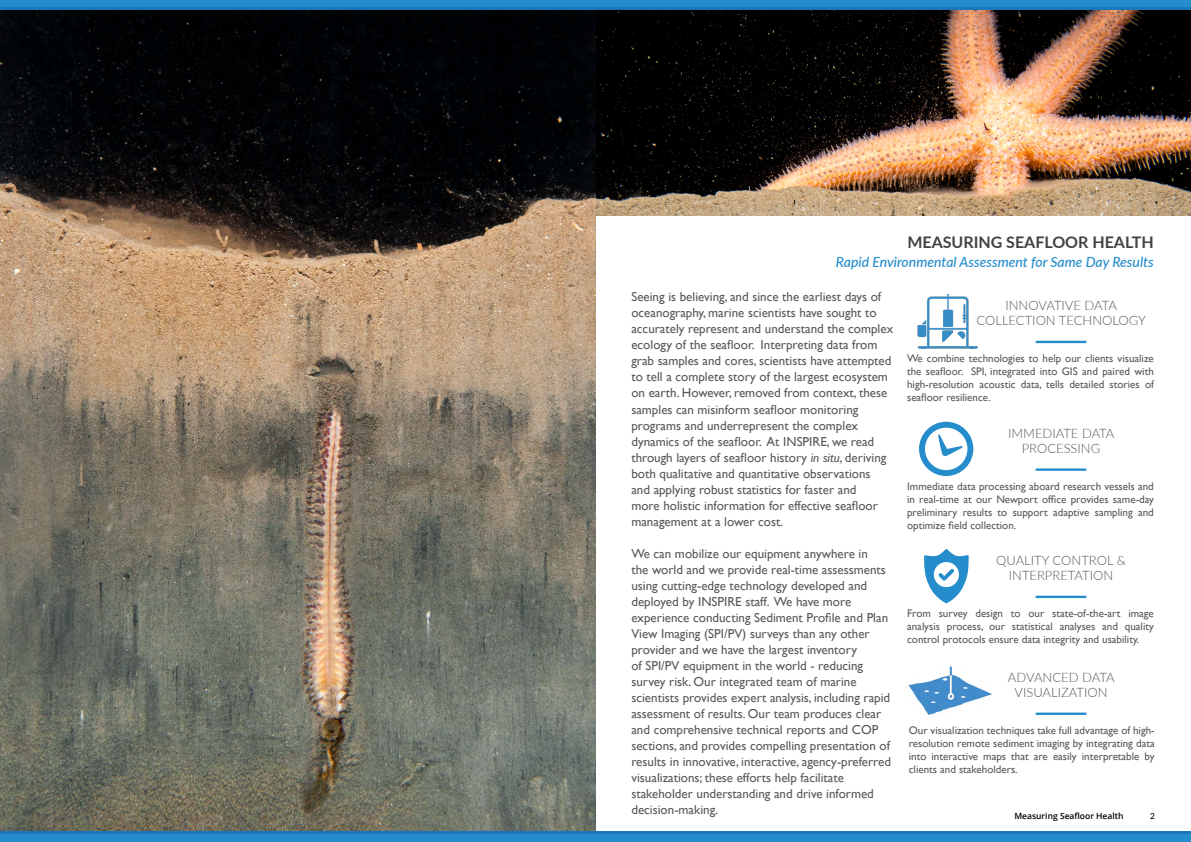
<style>
.page{position:relative;width:1191px;height:842px;background:#fff}
.page>*{position:absolute;margin:0;border:0;box-sizing:border-box;transform-origin:0 0}
.Page_Header_-_Black{font:700 16px "Lato";color:#424243}
.Blue_Text_-_Align_Le{font:italic 500 14px "Lato";color:#268dcc}
.Page_Body_Text_-_Whi{font:13px/16px "Gill Sans";color:#58595b}
.Page_Section_Title{font:300 13px/15.6px "Lato";color:#58595b;text-align:center}
.Page_Body_Text_-_Bla{font:11px/13px "Gill Sans";color:#58595b;text-align:justify}
.t1{font:600 8.5px "Open Sans";color:#000}
.t2{font:500 8.5px "Lato";color:#000}
.s1{font-style:italic}
</style>
<div class="page">
<img style="left:595px;top:10px;width:596px;height:206px">
<img style="left:0;top:10px;width:595px;height:822px">
<hr style="left:1035px;top:468px;width:51px;height:3px;background:#268dcc">
<hr style="left:1035px;top:712px;width:51px;height:3px;background:#268dcc">
<hr style="left:1035px;top:341px;width:51px;height:2px;background:#268dcc">
<hr style="left:1035px;top:596px;width:51px;height:2px;background:#268dcc">
<div style="left:0;top:832px;width:1191px;height:10px;background:#2082c3"></div>
<div style="left:0;top:835px;width:1191px;height:7px;background:#268dcc"></div>
<svg style="left:0;top:6px;width:1191px;height:4px;background:#1d7cbf"></svg>
<div style="left:0;top:0;width:1191px;height:6px;background:#268dcc"></div>
<img style="left:917px;top:294px;width:60px;height:54px">
<svg style="left:919px;top:422px;width:54px;height:54px"></svg>
<svg style="left:924px;top:549px;width:45px;height:54px"></svg>
<img style="left:908px;top:666px;width:84px;height:49px">
<p class="Page_Header_-_Black" style="left:907px;top:230px;width:248px">MEASURING SEAFLOOR HEALTH</p>
<p class="Blue_Text_-_Align_Le" style="left:836px;top:252px;width:319px">Rapid Environmental Assessment for Same Day Results</p>
<p class="Page_Body_Text_-_Whi" style="left:631px;top:289px;width:263px">Seeing is believing, and since the earliest days of oceanography, marine scientists have sought to accurately represent and understand the complex ecology of the seafloor. Interpreting data from grab samples and cores, scientists have attempted to tell a complete story of the largest ecosystem on earth. However, removed from context, these samples can misinform seafloor monitoring programs and underrepresent the complex dynamics of the seafloor. At INSPIRE, we read through layers of seafloor history <span class="s1">in situ</span>, deriving both qualitative and quantitative observations<br>and applying robust statistics for faster and<br>more holistic information for effective seafloor management at a lower cost.</p>
<p class="Page_Body_Text_-_Whi" style="left:631px;top:545px;width:261px">We can mobilize our equipment anywhere in<br>the world and we provide real-time assessments using cutting-edge technology developed and deployed by INSPIRE staff. We have more experience conducting Sediment Profile and Plan View Imaging (SPI/PV) surveys than any other provider and we have the largest inventory<br>of SPI/PV equipment in the world - reducing survey risk. Our integrated team of marine scientists provides expert analysis, including rapid assessment of results. Our team produces clear and comprehensive technical reports and COP sections, and provides compelling presentation of results in innovative, interactive, agency-preferred visualizations; these efforts help facilitate stakeholder understanding and drive informed decision-making.</p>
<p class="Page_Section_Title" style="left:1005px;top:297px;width:113px">INNOVATIVE DATA</p>
<p class="Page_Section_Title" style="left:976px;top:312px;width:171px">COLLECTION TECHNOLOGY</p>
<p class="Page_Body_Text_-_Bla" style="left:907px;top:352px;width:248px">We combine technologies to help our clients visualize the seafloor. SPI, integrated into GIS and paired with high-resolution acoustic data, tells detailed stories of seafloor resilience.</p>
<p class="Page_Section_Title" style="left:1008px;top:425px;width:108px">IMMEDIATE DATA<br>PROCESSING</p>
<p class="Page_Body_Text_-_Bla" style="left:907px;top:480px;width:248px">Immediate data processing aboard research vessels and in real-time at our Newport office provides same-day preliminary results to support adaptive sampling and optimize field collection.</p>
<p class="Page_Section_Title" style="left:996px;top:552px;width:131px">QUALITY CONTROL &amp;<br>INTERPRETATION</p>
<p class="Page_Body_Text_-_Bla" style="left:907px;top:607px;width:248px">From survey design to our state-of-the-art image analysis process, our statistical analyses and quality control protocols ensure data integrity and usability.</p>
<p class="Page_Section_Title" style="left:1008px;top:669px;width:108px">ADVANCED DATA<br>VISUALIZATION</p>
<p class="Page_Body_Text_-_Bla" style="left:908px;top:724px;width:247px">Our visualization techniques take full advantage of high&shy;resolution remote sediment imaging by integrating data into interactive maps that are easily interpretable by clients and stakeholders.</p>
<p class="t1" style="left:1014px;top:810px;width:111px">Measuring Seafloor Health</p>
<p class="t2" style="left:1150px;top:810px;width:6px">2</p>
</div>
